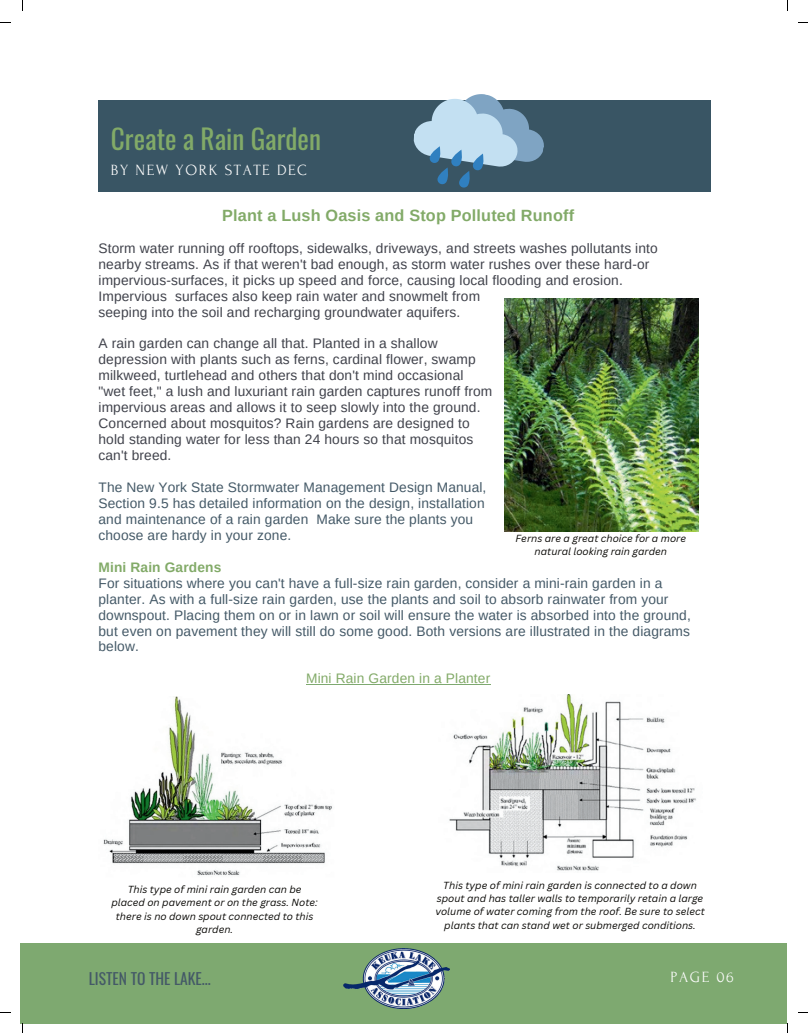
<style>
.page{position:relative;width:808px;height:1033px;background:#fff}
.page>*{position:absolute;margin:0;border:0;box-sizing:border-box;transform-origin:0 0}
.t1{font:27.25px "Oswald";color:#82aa68}
.t2{font:700 16.25px "Arimo";letter-spacing:.01em;color:#82aa68}
.t3{font:15.5px "Forum";letter-spacing:.1em;color:#fcfcfc}
.t4{font:15.5px "Oswald";color:#445967}
.t5{font:13.75px/16px "Arimo";letter-spacing:.01em;color:#40424b}
.t6{font:13.75px/16px "Arimo";letter-spacing:.01em;color:#445967}
.t7{font:13.75px "Arimo";letter-spacing:.01em;color:#82aa68}
.t8{font:700 13.75px "Arimo";letter-spacing:.01em;color:#82aa68}
.t9{font:italic 10px/13.4px "Canva Sans";color:#080704;text-align:center}
</style>
<div class="page">
<div style="left:21px;top:943px;width:765px;height:80px;background:#7ea970"></div>
<img style="left:343px;top:948px;width:106px;height:60px">
<div style="left:98px;top:100px;width:612px;height:92px;background:#395564"></div>
<hr style="left:306px;top:684px;width:184px;height:1px;background:#7ea970">
<img style="left:504px;top:298px;width:194px;height:233px">
<img style="left:103px;top:696px;width:229px;height:180px">
<img style="left:449px;top:695px;width:247px;height:176px">
<svg style="left:413px;top:94px;width:131px;height:93px"></svg>
<h1 class="t1" style="left:111px;top:114px;width:211px">Create a Rain Garden</h1>
<p class="t3" style="left:111px;top:162px;width:197px">BY NEW YORK STATE DEC</p>
<p class="t2" style="left:222px;top:204px;width:353px">Plant a Lush Oasis and Stop Polluted Runoff</p>
<p class="t5" style="left:98px;top:240px;width:561px">Storm water running off rooftops, sidewalks, driveways, and streets washes pollutants into nearby streams. As if that weren't bad enough, as storm water rushes over these hard-or impervious-surfaces, it picks up speed and force, causing local flooding and erosion.<br>Impervious surfaces also keep rain water and snowmelt from<br>seeping into the soil and recharging groundwater aquifers.</p>
<p class="t5" style="left:98px;top:336px;width:395px">A rain garden can change all that. Planted in a shallow depression with plants such as ferns, cardinal flower, swamp milkweed, turtlehead and others that don't mind occasional "wet feet," a lush and luxuriant rain garden captures runoff from impervious areas and allows it to seep slowly into the ground.<br>Concerned about mosquitos? Rain gardens are designed to hold standing water for less than 24 hours so that mosquitos can't breed.</p>
<p class="t6" style="left:98px;top:479px;width:389px">The New York State Stormwater Management Design Manual, Section 9.5 has detailed information on the design, installation and maintenance of a rain garden Make sure the plants you choose are hardy in your zone.</p>
<p class="t8" style="left:98px;top:557px;width:124px">Mini Rain Gardens</p>
<p class="t6" style="left:98px;top:575px;width:594px">For situations where you can't have a full-size rain garden, consider a mini-rain garden in a planter. As with a full-size rain garden, use the plants and soil to absorb rainwater from your downspout. Placing them on or in lawn or soil will ensure the water is absorbed into the ground, but even on pavement they will still do some good. Both versions are illustrated in the diagrams below.</p>
<p class="t7" style="left:306px;top:670px;width:186px">Mini Rain Garden in a Planter</p>
<p class="t9" style="left:515px;top:531px;width:172px">Ferns are a great choice for a more natural looking rain garden</p>
<p class="t9" style="left:111px;top:882px;width:208px">This type of mini rain garden can be placed on pavement or on the grass. Note: there is no down spout connected to this garden.</p>
<p class="t9" style="left:435px;top:878px;width:271px">This type of mini rain garden is connected to a down spout and has taller walls to temporarily retain a large volume of water coming from the roof. Be sure to select plants that can stand wet or submerged conditions.</p>
<p class="t4" style="left:89px;top:964px;width:123px">LISTEN TO THE LAKE...</p>
<p class="t3" style="left:670px;top:968px;width:65px">PAGE 06</p>
</div>
